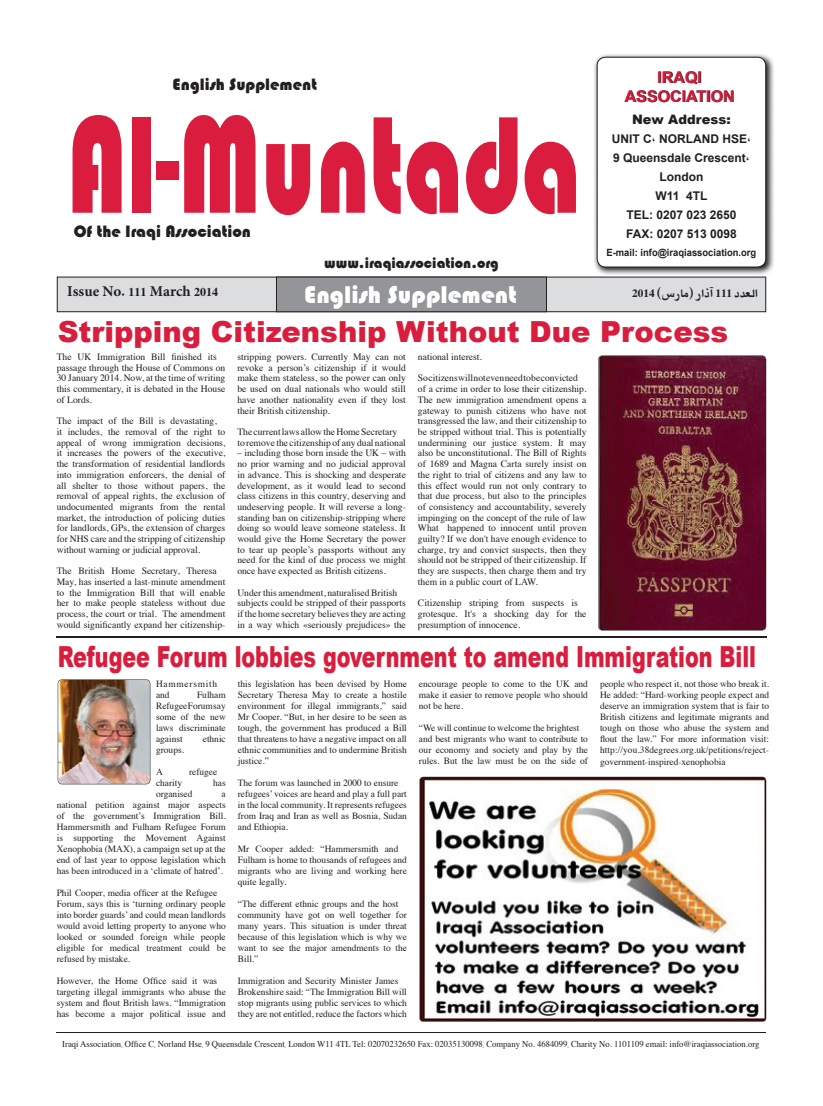
<style>
.page{position:relative;width:823px;height:1106px;background:#fff}
.page>*{position:absolute;margin:0;border:0;box-sizing:border-box;transform-origin:0 0}
.t1{font:143px "Bauhaus 93";color:#da1d3e;scale:.71 1}
.t2{font:900 29px "Arial";color:#d81d3d;scale:.71 1}
.t3{font:900 29px "Arial";color:#d81d3d}
.t4{font:25px "Bauhaus 93";color:#fff}
.t5{font:17px "Bauhaus 93";color:#231f20}
.t6{font:700 16px/19.2px "Arial";color:#d81d3d;text-align:center}
.t7{font:15px "Bauhaus 93";color:#231f20}
.t8{font:700 15px "Minion Pro";color:#231f20}
.t9{font:700 14px "Tiqani";color:#231f20}
.t10{font:900 13px "Arial";color:#231f20}
.t11{font:700 12px/19px "Arial";color:#231f20;text-align:center}
.t12{font:700 10px "Arial";color:#231f20;scale:.94 1}
.t13{font:9.7px/10.7px "Times";color:#231f20}
.t14{font:9.5px/11px "Times";color:#231f20}
.t15{font:9.5px/11px "Times";letter-spacing:.08em;color:#231f20}
.t16{font:9px "Times";color:#231f20;scale:.96 1}
.s1{font-family:"Tiqani"}
.s2{font-family:"Win Soft Pro";font-weight:500}
</style>
<div class="page">
<img style="left:594px;top:54px;width:180px;height:226px">
<svg style="left:596px;top:57px;width:169px;height:210px"></svg>
<hr style="left:57px;top:1032px;width:708px;height:1px;background:#231f20">
<svg style="left:57px;top:276px;width:708px;height:36px"></svg>
<svg style="left:419px;top:776px;width:346px;height:245px"></svg>
<img style="left:598px;top:355px;width:167px;height:275px">
<img style="left:58px;top:679px;width:92px;height:105px">
<hr style="left:57px;top:636px;width:709px;height:1px;background:#231f20">
<h3 class="t5" style="left:172px;top:75px;width:146px">English Supplement</h3>
<h1 class="t1" style="left:67px;top:84px;width:725px">Al-Muntada</h1>
<h3 class="t5" style="left:74px;top:222px;width:179px">Of the Iraqi Association</h3>
<h3 class="t7" style="left:324px;top:255px;width:176px">www.iraqiassociation.org</h3>
<h3 class="t6" style="left:624px;top:67px;width:111px">IRAQI<br>ASSOCIATION</h3>
<h3 class="t10" style="left:631px;top:109px;width:100px">New Address:</h3>
<p class="t11" style="left:611px;top:129px;width:140px">UNIT C، NORLAND HSE،<br>9 Queensdale Crescent،<br>London<br>W11 4TL<br>TEL: 0207 023 2650<br>FAX: 0207 513 0098</p>
<p class="t12" style="left:606px;top:247px;width:161px">E-mail: info@iraqiassociation.org</p>
<h3 class="t8" style="left:67px;top:285px;width:152px">Issue No<span class="s1">. 111</span> March <span class="s1">2014</span></h3>
<h3 class="t4" style="left:304px;top:280px;width:214px">English Supplement</h3>
<h3 class="t9" style="left:632px;top:283px;width:127px">2 0 1 4 ( س مار ( آذار 1 1 1 ا لعدد</h3>
<h2 class="t3" style="left:58px;top:310px;width:671px">Stripping Citizenship Without Due Process</h2>
<p class="t13" style="left:57px;top:352px;width:170px">The UK Immigration Bill finished its passage through the House of Commons on 30 January 2014. Now, at the time of writing this commentary, it is debated in the House of Lords.</p>
<p class="t13" style="left:57px;top:416px;width:170px">The impact of the Bill is devastating,<br>it includes, the removal of the right to appeal of wrong immigration decisions, it increases the powers of the executive, the transformation of residential landlords into immigration enforcers, the denial of all shelter to those without papers, the removal of appeal rights, the exclusion of undocumented migrants from the rental market, the introduction of policing duties for landlords, GPs, the extension of charges for NHS care and the stripping of citizenship without warning or judicial approval.</p>
<p class="t13" style="left:57px;top:566px;width:170px">The British Home Secretary, Theresa May, has inserted a last-minute amendment to the Immigration Bill that will enable her to make people stateless without due process, the court or trial. The amendment would significantly expand her citizenship-</p>
<p class="t13" style="left:237px;top:352px;width:170px;text-align:justify">stripping powers. Currently May can not revoke a person’s citizenship if it would make them stateless, so the power can only be used on dual nationals who would still have another nationality even if they lost their British citizenship.</p>
<p class="t13" style="left:237px;top:427px;width:170px">The current laws allow the Home Secretary to remove the citizenship of any dual national</p>
<p class="t13" style="left:237px;top:448px;width:170px;text-align:justify">– including those born inside the UK – with no prior warning and no judicial approval in advance. This is shocking and desperate development, as it would lead to second class citizens in this country, deserving and undeserving people. It will reverse a long&shy;standing ban on citizenship-stripping where doing so would leave someone stateless. It would give the Home Secretary the power to tear up people’s passports without any need for the kind of due process we might once have expected as British citizens.</p>
<p class="t13" style="left:237px;top:588px;width:170px">Under this amendment, naturalised British subjects could be stripped of their passports if the home secretary believes they are acting in a way which «seriously prejudices» the</p>
<p class="t13" style="left:417px;top:352px;width:66px">national interest.</p>
<p class="t13" style="left:417px;top:374px;width:170px">So citizens will not even need to be convicted of a crime in order to lose their citizenship.<br>The new immigration amendment opens a gateway to punish citizens who have not transgressed the law, and their citizenship to be stripped without trial. This is potentially undermining our justice system. It may also be unconstitutional. The Bill of Rights of 1689 and Magna Carta surely insist on the right to trial of citizens and any law to this effect would run not only contrary to that due process, but also to the principles of consistency and accountability, severely impinging on the concept of the rule of law What happened to innocent until proven guilty? If we don't have enough evidence to charge, try and convict suspects, then they should not be stripped of their citizenship. If they are suspects, then charge them and try them in a public court of LAW.</p>
<p class="t13" style="left:417px;top:598px;width:170px">Citizenship striping from suspects is grotesque. It's a shocking day for the presumption of innocence.</p>
<h2 class="t2" style="left:58px;top:635px;width:984px">Refugee Forum lobbies government to amend Immigration Bill</h2>
<p class="t15" style="left:156px;top:678px;width:63px">Hammersmith and</p>
<p class="t14" style="left:156px;top:689px;width:71px;text-align:justify;text-indent:41px">Fulham Refugee Forum say some of the new laws discriminate against</p>
<p class="t14" style="left:203px;top:733px;width:24px">ethnic</p>
<p class="t14" style="left:156px;top:744px;width:29px">groups.</p>
<p class="t14" style="left:156px;top:766px;width:8px">A</p>
<p class="t14" style="left:189px;top:766px;width:30px">refugee</p>
<p class="t14" style="left:156px;top:777px;width:28px">charity</p>
<p class="t14" style="left:213px;top:777px;width:14px">has</p>
<p class="t14" style="left:156px;top:788px;width:38px">organised</p>
<p class="t14" style="left:57px;top:788px;width:170px;text-align:justify;text-indent:165px">a national petition against major aspects of the government’s Immigration Bill.<br>Hammersmith and Fulham Refugee Forum is supporting the Movement Against Xenophobia (MAX), a campaign set up at the end of last year to oppose legislation which has been introduced in a ‘climate of hatred’.</p>
<p class="t14" style="left:57px;top:887px;width:170px">Phil Cooper, media officer at the Refugee Forum, says this is ‘turning ordinary people into border guards’ and could mean landlords would avoid letting property to anyone who looked or sounded foreign while people eligible for medical treatment could be refused by mistake.</p>
<p class="t14" style="left:57px;top:975px;width:170px">However, the Home Office said it was targeting illegal immigrants who abuse the system and flout British laws. “Immigration has become a major political issue and</p>
<p class="t14" style="left:238px;top:678px;width:170px;text-align:justify">this legislation has been devised by Home Secretary Theresa May to create a hostile environment for illegal immigrants,” said Mr Cooper. “But, in her desire to be seen as tough, the government has produced a Bill that threatens to have a negative impact on all ethnic communities and to undermine British justice.”</p>
<p class="t14" style="left:238px;top:777px;width:170px">The forum was launched in 2000 to ensure refugees’ voices are heard and play a full part in the local community. It represents refugees from Iraq and Iran as well as Bosnia, Sudan and Ethiopia.</p>
<p class="t14" style="left:238px;top:843px;width:170px">Mr Cooper added: “Hammersmith and Fulham is home to thousands of refugees and migrants who are living and working here quite legally.</p>
<p class="t14" style="left:238px;top:898px;width:170px">“The different ethnic groups and the host community have got on well together for many years. This situation is under threat because of this legislation which is why we want to see the major amendments to the Bill.”</p>
<p class="t14" style="left:238px;top:975px;width:170px">Immigration and Security Minister James Brokenshire said: “The Immigration Bill will stop migrants using public services to which they are not entitled, reduce the factors which</p>
<p class="t14" style="left:418px;top:678px;width:170px;text-align:justify">encourage people to come to the UK and make it easier to remove people who should not be here.</p>
<p class="t14" style="left:418px;top:722px;width:170px">“We will continue to welcome the brightest and best migrants who want to contribute to our economy and society and play by the rules. But the law must be on the side of</p>
<p class="t14" style="left:599px;top:678px;width:170px;text-align:justify">people who respect it, not those who break it.<br>He added: “Hard-working people expect and deserve an immigration system that is fair to British citizens and legitimate migrants and tough on those who abuse the system and flout the law.” For more information visit: http://you.38degrees.org.uk/petitions/reject-</p>
<p class="t14" style="left:599px;top:756px;width:127px">government-inspired-xenophobia</p>
<p class="t16" style="left:62px;top:1040px;width:727px">Iraqi Association<span class="s2">،</span> Office C<span class="s2">،</span> Norland Hse<span class="s2">،</span> 9 Queensdale Crescent<span class="s2">،</span> London W11 4TL Tel: 02070232650 Fax: 02035130098<span class="s2">،</span> Company No. 4684099<span class="s2">،</span> Charity No. 1101109 email: info@iraqiassociation.org</p>
</div>
